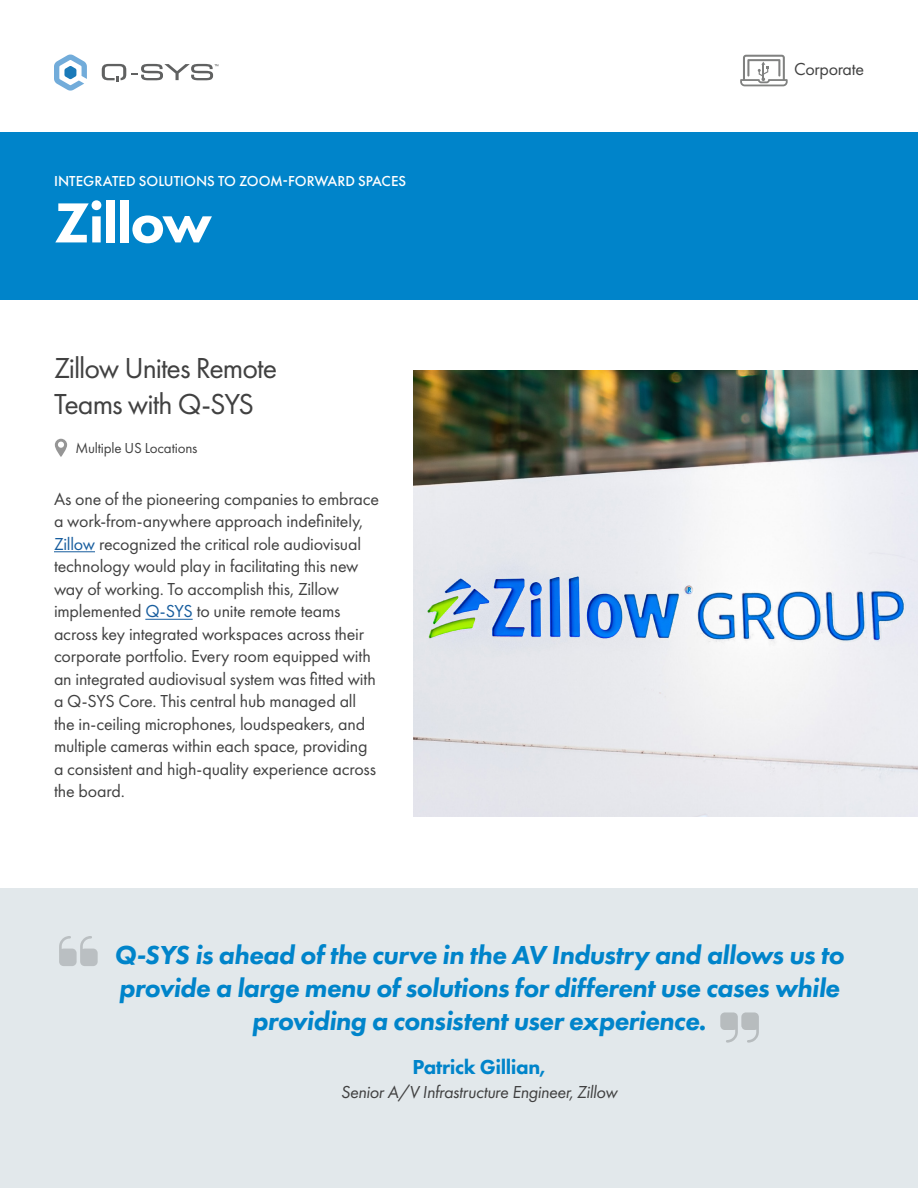
<style>
.page{position:relative;width:918px;height:1188px;background:#fff}
.page>*{position:absolute;margin:0;border:0;box-sizing:border-box;transform-origin:0 0}
.t1{font:800 58.5px "Futura PT";letter-spacing:-.03em;color:#fff}
.t2{font:30px "Futura PT";letter-spacing:-.035em;color:#414141}
.t3{font:italic 800 27px/33px "Futura PT";letter-spacing:-.02em;color:#0084ca;text-align:center}
.t4{font:800 21px "Futura PT";letter-spacing:-.025em;color:#0084ca}
._2019_sub-header{font:18px/22.5px "Futura PT";letter-spacing:-.01em;color:#414141}
.t5{font:italic 18px "Futura PT";letter-spacing:-.02em;color:#414141}
.t6{font:500 15px "Futura PT";color:#fff}
.t7{font:15px "Futura PT";letter-spacing:-.01em;color:#414141}
.s1{color:#175d9e}
</style>
<div class="page">
<div style="left:0;top:889px;width:918px;height:299px;background:#e2e8eb"></div>
<div style="left:0;top:132px;width:918px;height:168px;background:#0084ca"></div>
<svg style="left:59px;top:936px;width:39px;height:30px"></svg>
<svg style="left:720px;top:1012px;width:39px;height:31px"></svg>
<hr style="left:54px;top:551px;width:41px;height:1px;background:#175d9e">
<hr style="left:145px;top:619px;width:48px;height:1px;background:#175d9e">
<img style="left:414px;top:370px;width:504px;height:446px">
<svg style="left:55px;top:439px;width:12px;height:18px"></svg>
<svg style="left:58px;top:442px;width:6px;height:6px"></svg>
<svg style="left:54px;top:54px;width:33px;height:37px"></svg>
<svg style="left:102px;top:64px;width:116px;height:18px"></svg>
<svg style="left:740px;top:55px;width:48px;height:31px"></svg>
<p class="t6" style="left:54px;top:172px;width:354px">INTEGRATED SOLUTIONS TO ZOOM-FORWARD SPACES</p>
<p class="t1" style="left:54px;top:186px;width:160px">Zillow</p>
<p class="t2" style="left:54px;top:350px;width:225px">Zillow Unites Remote</p>
<p class="t2" style="left:54px;top:386px;width:202px">Teams with Q-SYS</p>
<p class="t7" style="left:75px;top:439px;width:124px">Multiple US Locations</p>
<p class="_2019_sub-header" style="left:54px;top:488px;width:327px">As one of the pioneering companies to embrace a work-from-anywhere approach indefinitely, <span class="s1">Zillow</span> recognized the critical role audiovisual technology would play in facilitating this new way of working. To accomplish this, Zillow implemented <span class="s1">Q-SYS</span> to unite remote teams across key integrated workspaces across their corporate portfolio. Every room equipped with an integrated audiovisual system was fitted with a Q-SYS Core. This central hub managed all the in-ceiling microphones, loudspeakers, and multiple cameras within each space, providing a consistent and high-quality experience across the board.</p>
<p class="_2019_sub-header" style="left:794px;top:58px;width:71px">Corporate</p>
<p class="t3" style="left:114px;top:938px;width:732px">Q-SYS is ahead of the curve in the AV Industry and allows us to provide a large menu of solutions for different use cases while providing a consistent user experience.</p>
<p class="t4" style="left:412px;top:1053px;width:135px">Patrick Gillian,</p>
<p class="t5" style="left:341px;top:1081px;width:278px">Senior A/V Infrastructure Engineer, Zillow</p>
</div>
